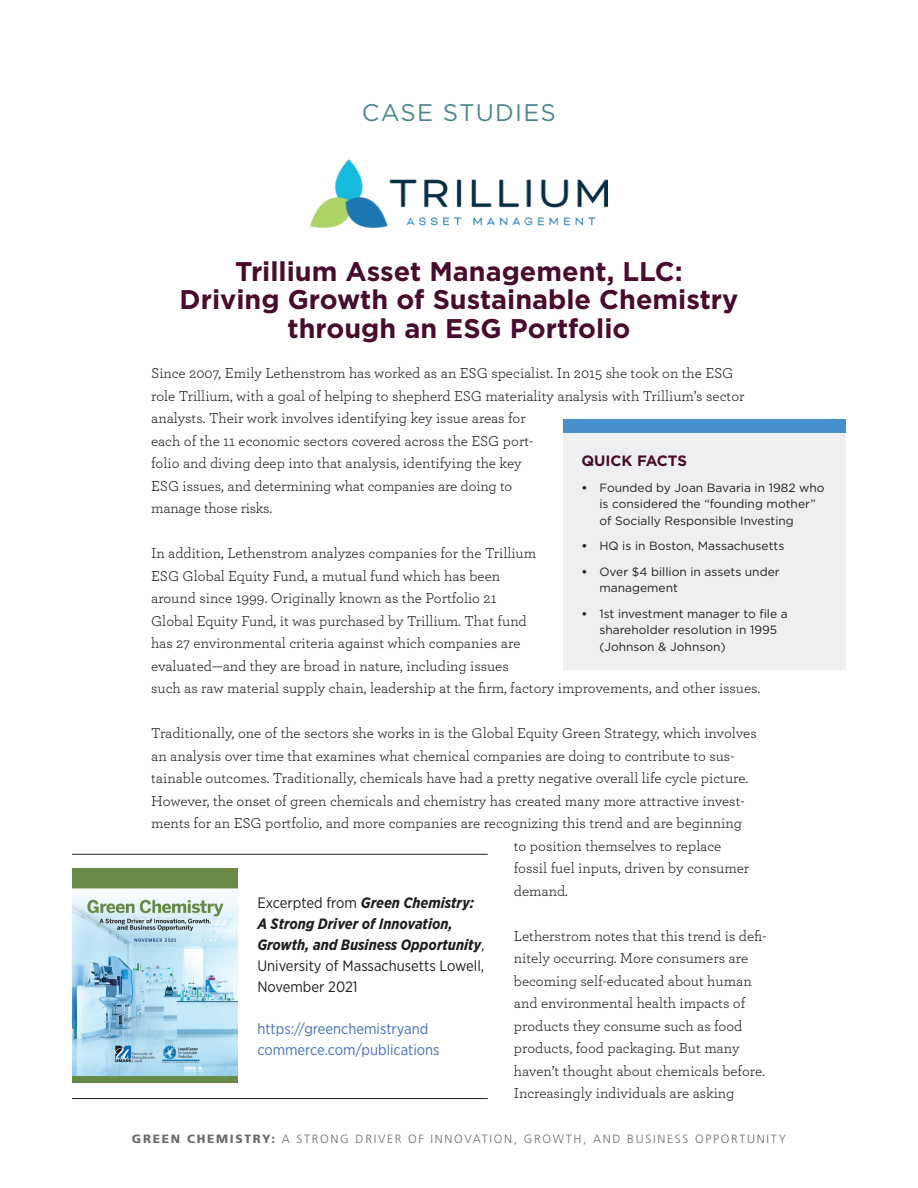
<style>
.page{position:relative;width:918px;height:1188px;background:#fff}
.page>*{position:absolute;margin:0;border:0;box-sizing:border-box;transform-origin:0 0}
.t1{font:700 27px/28.5px "Gotham";color:#490b2e;text-align:center}
.t2{font:24px "Gotham";letter-spacing:.05em;color:#4f868e}
.t3{font:15px/22.5px "Archer Pro";color:#231f20}
.t4{font:italic 700 15px/21px "Gotham Narrow";color:#231f20}
.t5{font:15px/21px "Gotham Narrow";color:#4671b8}
.t6{font:700 15px "Gotham";color:#490b2e}
.t7{font:12px/16.5px "Gotham";color:#231f20}
.t8{font:300 12px "Frutiger LT Std";letter-spacing:.14em;color:#6c6d70}
.s1{font-weight:700}
.s2{font-weight:400;font-style:normal}
.s3{font-weight:900}
</style>
<div class="page">
<div style="left:563px;top:420px;width:283px;height:250px;background:#edeff1"></div>
<div style="left:563px;top:419px;width:283px;height:14px;background:#468fcc"></div>
<img style="left:310px;top:159px;width:297px;height:69px">
<img style="left:72px;top:869px;width:165px;height:214px">
<hr style="left:72px;top:854px;width:416px;height:1px;background:#231f20">
<hr style="left:72px;top:1098px;width:416px;height:1px;background:#231f20">
<h2 class="t2" style="left:362px;top:97px;width:196px">case studies</h2>
<h1 class="t1" style="left:180px;top:257px;width:560px">Trillium Asset Management, LLC:<br>Driving Growth of Sustainable Chemistry through an ESG Portfolio</h1>
<p class="t3" style="left:151px;top:361px;width:595px">Since 2007, Emily Lethenstrom has worked as an ESG specialist. In 2015 she took on the ESG role Trillium, with a goal of helping to shepherd ESG materiality analysis with Trillium’s sector analysts. Their work involves identifying key issue areas for<br>each of the 11 economic sectors covered across the ESG port-<br>folio and diving deep into that analysis, identifying the key<br>ESG issues, and determining what companies are doing to<br>manage those risks.</p>
<p class="t3" style="left:151px;top:541px;width:611px">In addition, Lethenstrom analyzes companies for the Trillium<br>ESG Global Equity Fund, a mutual fund which has been<br>around since 1999. Originally known as the Portfolio 21<br>Global Equity Fund, it was purchased by Trillium. That fund<br>has 27 environmental criteria against which companies are<br>evaluated—and they are broad in nature, including issues<br>such as raw material supply chain, leadership at the firm, factory improvements, and other issues.</p>
<p class="t3" style="left:151px;top:721px;width:607px">Traditionally, one of the sectors she works in is the Global Equity Green Strategy, which involves</p>
<p class="t3" style="left:151px;top:744px;width:585px">an analysis over time that examines what chemical companies are doing to contribute to sus-</p>
<p class="t3" style="left:151px;top:766px;width:598px">tainable outcomes. Traditionally, chemicals have had a pretty negative overall life cycle picture.</p>
<p class="t3" style="left:151px;top:789px;width:595px">However, the onset of green chemicals and chemistry has created many more attractive invest-</p>
<p class="t3" style="left:151px;top:811px;width:592px">ments for an ESG portfolio, and more companies are recognizing this trend and are beginning</p>
<p class="t3" style="left:514px;top:834px;width:209px">to position themselves to replace</p>
<p class="t3" style="left:514px;top:856px;width:237px">fossil fuel inputs, driven by consumer</p>
<p class="t3" style="left:514px;top:879px;width:56px">demand.</p>
<p class="t3" style="left:514px;top:924px;width:254px">Letherstrom notes that this trend is defi&shy;nitely occurring. More consumers are becoming self-educated about human and environmental health impacts of products they consume such as food products, food packaging. But many haven’t thought about chemicals before.<br>Increasingly individuals are asking</p>
<p class="t6" style="left:581px;top:451px;width:76px">quick Facts</p>
<p class="t7" style="left:599px;top:479px;width:227px;text-indent:-18px"><span class="s1">•</span> Founded by Joan Bavaria in 1982 who is considered the “founding mother” of Socially Responsible I nvesting</p>
<p class="t7" style="left:581px;top:537px;width:204px"><span class="s1">•</span> HQ is in Boston, Massachusetts</p>
<p class="t7" style="left:599px;top:563px;width:182px;text-indent:-18px"><span class="s1">•</span> Over $4 billion in assets under management</p>
<p class="t7" style="left:599px;top:605px;width:190px;text-indent:-18px"><span class="s1">•</span> 1st investment manager to file a shareholder resolution in 1995 (Johnson &amp; Johnson)</p>
<p class="t4" style="left:257px;top:892px;width:229px"><span class="s2">Excerpted from</span> Green Chemistry:<br>A Strong Driver of Innovation,<br>Growth, and Business Opportunity<span class="s2">,<br>University of Massachusetts Lowell,<br>November 2021</span></p>
<p class="t5" style="left:257px;top:1018px;width:184px">https://greenchemistryand commerce.com/publications</p>
<p class="t8" style="left:132px;top:1132px;width:656px"><span class="s3">GREEN CHEMISTRY:</span> A STRONG DRIVER OF INNOVATION, GROWTH, AND BUS INESS OPPORTUNITY</p>
</div>
